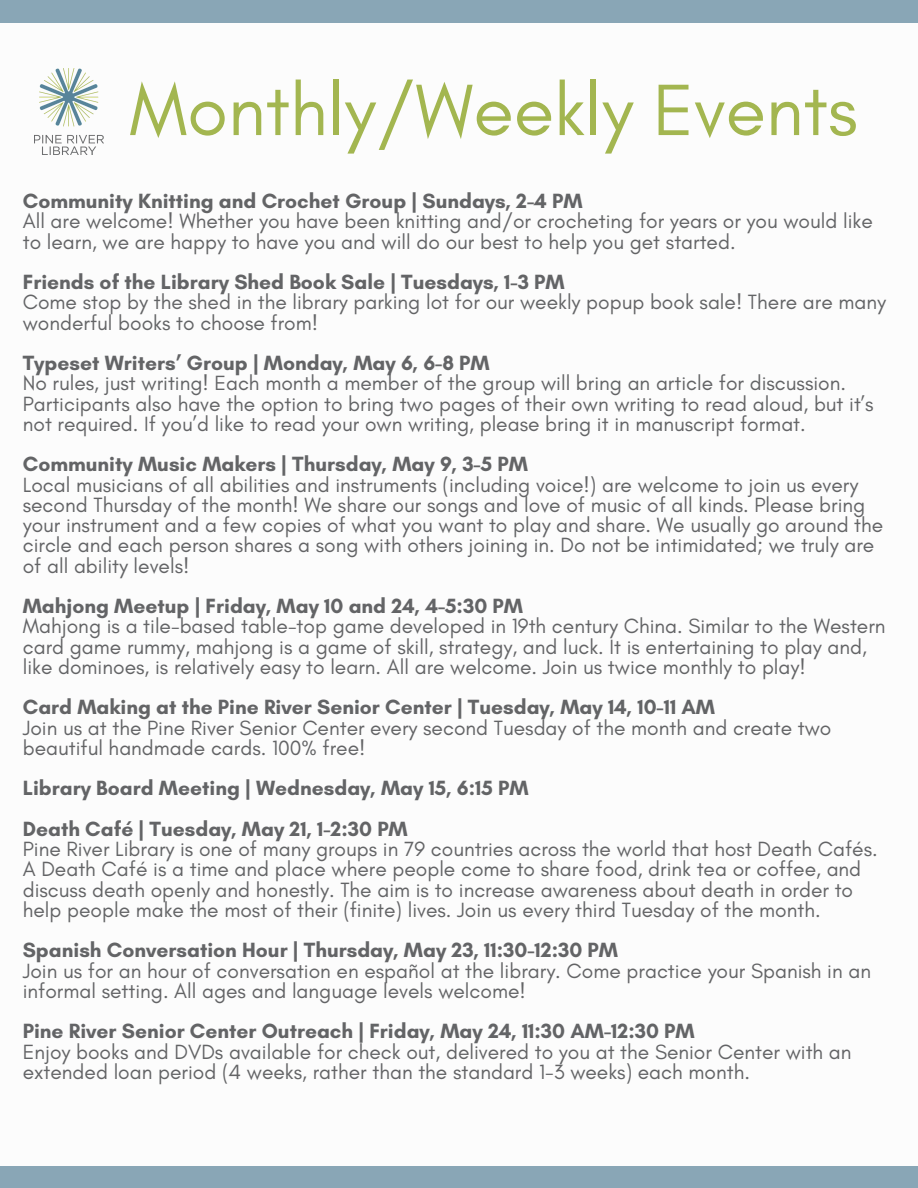
<style>
.page{position:relative;width:918px;height:1188px;background:#fff}
.page>*{position:absolute;margin:0;border:0;box-sizing:border-box;transform-origin:0 0}
.t1{font:74.1px "Glacial Indifference";color:#a3b650}
.t2{font:21px/20.2px "Glacial Indifference";color:#636466}
.t3{font:700 21px "Glacial Indifference";color:#636466}
</style>
<div class="page">
<img style="left:35px;top:69px;width:68px;height:85px">
<div style="left:0;top:0;width:918px;height:22px;background:#89a6b6"></div>
<div style="left:0;top:1166px;width:918px;height:22px;background:#89a6b6"></div>
<p class="t1" style="left:129px;top:65px;width:730px">Monthly/Weekly Events</p>
<h1 class="t3" style="left:23px;top:188px;width:561px">Community Knitting and Crochet Group | Sundays, 2-4 PM</h1>
<p class="t2" style="left:23px;top:211px;width:852px">All are welcome! Whether you have been knitting and/or crocheting for years or you would like to learn, we are happy to have you and will do our best to help you get started.</p>
<p class="t3" style="left:23px;top:269px;width:543px">Friends of the Library Shed Book Sale | Tuesdays, 1-3 PM</p>
<p class="t2" style="left:23px;top:292px;width:865px">Come stop by the shed in the library parking lot for our weekly popup book sale! There are many wonderful books to choose from!</p>
<p class="t3" style="left:23px;top:350px;width:468px">Typeset Writers’ Group | Monday, May 6, 6-8 PM</p>
<p class="t2" style="left:23px;top:373px;width:852px">No rules, just writing! Each month a member of the group will bring an article for discussion.<br>Participants also have the option to bring two pages of their own writing to read aloud, but it’s not required. If you’d like to read your own writing, please bring it in manuscript format.</p>
<p class="t3" style="left:23px;top:452px;width:507px">Community Music Makers | Thursday, May 9, 3-5 PM</p>
<p class="t2" style="left:23px;top:474px;width:862px">Local musicians of all abilities and instruments (including voice!) are welcome to join us every second Thursday of the month! We share our songs and love of music of all kinds. Please bring your instrument and a few copies of what you want to play and share. We usually go around the circle and each person shares a song with others joining in. Do not be intimidated; we truly are of all ability levels!</p>
<p class="t3" style="left:23px;top:593px;width:502px">Mahjong Meetup | Friday, May 10 and 24, 4-5:30 PM</p>
<p class="t2" style="left:23px;top:616px;width:864px">Mahjong is a tile-based table-top game developed in 19th century China. Similar to the Western card game rummy, mahjong is a game of skill, strategy, and luck. It is entertaining to play and, like dominoes, is relatively easy to learn. All are welcome. Join us twice monthly to play!</p>
<p class="t3" style="left:23px;top:695px;width:694px">Card Making at the Pine River Senior Center | Tuesday, May 14, 10-11 AM</p>
<p class="t2" style="left:23px;top:717px;width:810px">Join us at the Pine River Senior Center every second Tuesday of the month and create two beautiful handmade cards. 100% free!</p>
<p class="t3" style="left:23px;top:776px;width:507px">Library Board Meeting | Wednesday, May 15, 6:15 PM</p>
<h2 class="t3" style="left:23px;top:816px;width:387px">Death Café | Tuesday, May 21, 1-2:30 PM</h2>
<p class="t2" style="left:23px;top:839px;width:857px">Pine River Library is one of many groups in 79 countries across the world that host Death Cafés.<br>A Death Café is a time and place where people come to share food, drink tea or coffee, and discuss death openly and honestly. The aim is to increase awareness about death in order to help people make the most of their (finite) lives. Join us every third Tuesday of the month.</p>
<p class="t3" style="left:23px;top:938px;width:597px">Spanish Conversation Hour | Thursday, May 23, 11:30-12:30 PM</p>
<p class="t2" style="left:23px;top:960px;width:850px">Join us for an hour of conversation en español at the library. Come practice your Spanish in an informal setting. All ages and language levels welcome!</p>
<p class="t3" style="left:23px;top:1019px;width:673px">Pine River Senior Center Outreach | Friday, May 24, 11:30 AM-12:30 PM</p>
<p class="t2" style="left:23px;top:1041px;width:830px">Enjoy books and DVDs available for check out, delivered to you at the Senior Center with an extended loan period (4 weeks, rather than the standard 1-3 weeks) each month.</p>
</div>
